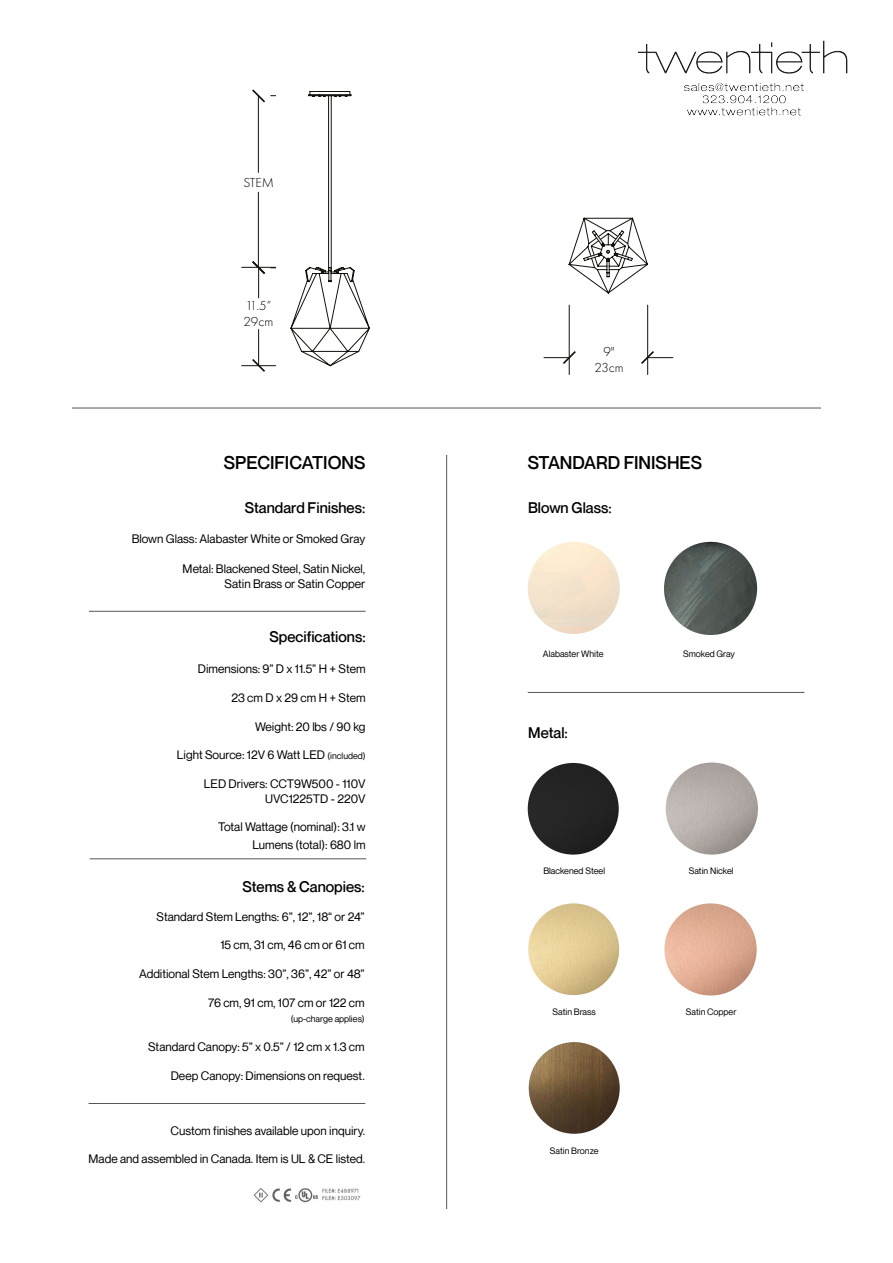
<style>
.page{position:relative;width:893px;height:1263px;background:#fff}
.page>*{position:absolute;margin:0;border:0;box-sizing:border-box;transform-origin:0 0}
.t1{font:500 18px "Neue Montreal";color:#000}
.t2{font:500 15px "Neue Montreal";color:#000}
.t3{font:300 13.5px/16.4px "Futura PT";color:#000}
.t4{font:12px/14.4px "Neue Montreal";color:#000;text-align:right}
.t5{font:9px "Neue Montreal";color:#000}
.s1{font-size:9px}
</style>
<div class="page">
<hr style="left:72px;top:408px;width:749px;height:1px;background:#575756">
<hr style="left:446px;top:455px;width:1px;height:754px;background:#575756">
<hr style="left:89px;top:611px;width:277px;height:1px;background:#575756">
<hr style="left:89px;top:1103px;width:276px;height:1px;background:#575756">
<img style="left:253px;top:1188px;width:108px;height:15px">
<hr style="left:90px;top:858px;width:276px;height:1px;background:#575756">
<hr style="left:258px;top:96px;width:1px;height:76px;background:#13110c">
<hr style="left:258px;top:192px;width:1px;height:76px;background:#13110c">
<svg style="left:252px;top:89px;width:13px;height:13px"></svg>
<hr style="left:242px;top:267px;width:34px;height:1px;background:#13110c">
<hr style="left:242px;top:365px;width:34px;height:1px;background:#13110c">
<hr style="left:258px;top:267px;width:1px;height:31px;background:#13110c">
<hr style="left:258px;top:329px;width:1px;height:37px;background:#13110c">
<svg style="left:252px;top:261px;width:13px;height:13px"></svg>
<svg style="left:252px;top:359px;width:13px;height:13px"></svg>
<svg style="left:290px;top:91px;width:80px;height:276px"></svg>
<hr style="left:569px;top:305px;width:1px;height:69px;background:#13110c">
<hr style="left:647px;top:305px;width:1px;height:69px;background:#13110c">
<svg style="left:544px;top:351px;width:32px;height:13px"></svg>
<svg style="left:641px;top:351px;width:32px;height:13px"></svg>
<svg style="left:569px;top:217px;width:80px;height:89px"></svg>
<img style="left:528px;top:542px;width:92px;height:92px;border-radius:46px">
<img style="left:664px;top:542px;width:93px;height:93px;border-radius:47px">
<hr style="left:528px;top:692px;width:276px;height:1px;background:#575756">
<img style="left:666px;top:762px;width:92px;height:93px;border-radius:46px">
<div style="left:528px;top:763px;width:91px;height:92px;background:#232323;border-radius:46px"></div>
<img style="left:664px;top:903px;width:93px;height:92px;border-radius:46px">
<img style="left:528px;top:903px;width:91px;height:92px;border-radius:46px">
<img style="left:529px;top:1042px;width:91px;height:92px;border-radius:46px">
<img style="left:638px;top:40px;width:210px;height:76px">
<p class="t3" style="left:243px;top:174px;width:32px">STEM</p>
<p class="t3" style="left:243px;top:297px;width:31px">11.5”<br>29cm</p>
<h1 class="t1" style="left:224px;top:451px;width:143px">SPECIFICATIONS</h1>
<p class="t2" style="left:245px;top:499px;width:122px">Standard Finishes:</p>
<p class="t4" style="left:132px;top:532px;width:235px">Blown Glass: Alabaster White or Smoked Gray</p>
<p class="t4" style="left:183px;top:561px;width:184px;line-height:15px">Metal: Blackened Steel, Satin Nickel,<br>Satin Brass or Satin Copper</p>
<p class="t3" style="left:316px;top:567px;width:31px">23cm</p>
<p class="t2" style="left:269px;top:628px;width:98px">Specifications:</p>
<p class="t4" style="left:198px;top:661px;width:169px">Dimensions: 9” D x 11.5” H + Stem</p>
<p class="t4" style="left:231px;top:690px;width:136px">23 cm D x 29 cm H + Stem</p>
<p class="t4" style="left:255px;top:719px;width:112px">Weight: 20 lbs / 90 kg</p>
<p class="t4" style="left:177px;top:748px;width:190px">Light Source: 12V 6 Watt LED <span class="s1">(included)</span></p>
<p class="t4" style="left:204px;top:777px;width:163px">LED Drivers: CCT9W500 - 110V<br>UVC1225TD - 220V</p>
<p class="t4" style="left:218px;top:818px;width:149px;line-height:18px">Total Wattage (nominal): 3.1 w<br>Lumens (total): 680 lm</p>
<p class="t2" style="left:242px;top:877px;width:124px">Stems &amp; Canopies:</p>
<p class="t4" style="left:157px;top:909px;width:210px">Standard Stem Lengths: 6”, 12”, 18“ or 24”</p>
<p class="t4" style="left:220px;top:938px;width:146px">15 cm, 31 cm, 46 cm or 61 cm</p>
<p class="t4" style="left:139px;top:967px;width:227px">Additional Stem Lengths: 30”, 36”, 42” or 48”</p>
<p class="t4" style="left:208px;top:995px;width:158px">76 cm, 91 cm, 107 cm or 122 cm</p>
<p class="t5" style="left:291px;top:1013px;width:75px">(up-charge applies)</p>
<p class="t4" style="left:148px;top:1039px;width:218px">Standard Canopy: 5” x 0.5” / 12 cm x 1.3 cm</p>
<p class="t4" style="left:171px;top:1068px;width:195px">Deep Canopy: Dimensions on request.</p>
<p class="t4" style="left:171px;top:1123px;width:196px">Custom finishes available upon inquiry.</p>
<p class="t4" style="left:89px;top:1152px;width:278px">Made and assembled in Canada. Item is UL &amp; CE listed.</p>
<p class="t3" style="left:595px;top:343px;width:31px;text-align:center">9"<br>23cm</p>
<h1 class="t1" style="left:528px;top:451px;width:176px">STANDARD FINISHES</h1>
<p class="t2" style="left:528px;top:499px;width:85px">Blown Glass:</p>
<p class="t5" style="left:543px;top:648px;width:62px">Alabaster White</p>
<p class="t5" style="left:683px;top:648px;width:53px">Smoked Gray</p>
<p class="t2" style="left:528px;top:723px;width:41px">Metal:</p>
<p class="t5" style="left:543px;top:866px;width:63px">Blackened Steel</p>
<p class="t5" style="left:689px;top:866px;width:46px">Satin Nickel</p>
<p class="t5" style="left:553px;top:1006px;width:45px">Satin Brass</p>
<p class="t5" style="left:686px;top:1006px;width:52px">Satin Copper</p>
<p class="t5" style="left:550px;top:1146px;width:50px">Satin Bronze</p>
</div>
